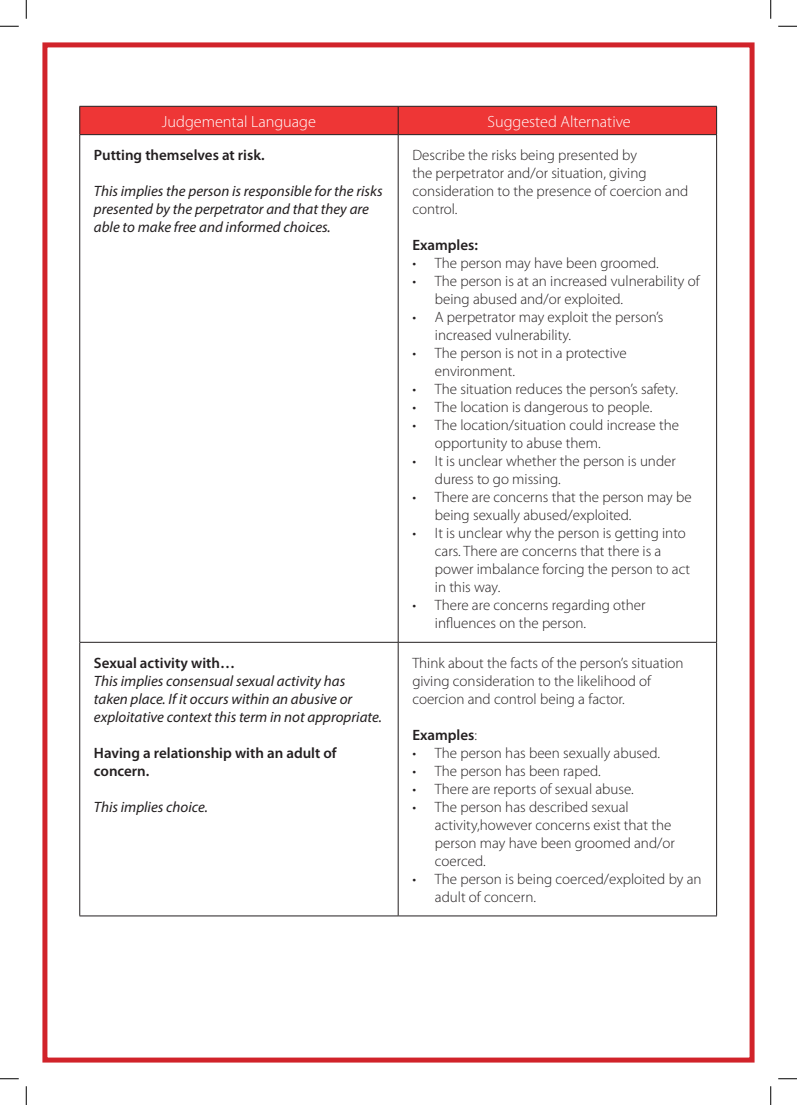
<style>
.page{position:relative;width:797px;height:1105px;background:#fff}
.page>*{position:absolute;margin:0;border:0;box-sizing:border-box;transform-origin:0 0}
.t1{font:300 16.25px "Myriad Pro";color:#fff}
.t2{font:300 15px/18px "Myriad Pro";color:#231f20}
.t3{font:italic 15px/18px "Myriad Pro";color:#231f20}
.t4{font:600 15px/18px "Myriad Pro";color:#231f20}
.s1{font-weight:300}
</style>
<div class="page">
<div style="left:42px;top:42px;width:712px;height:1020px;border:5px solid #d1232a"></div>
<div style="left:79px;top:106px;width:638px;height:28px;background:#ee3636"></div>
<hr style="left:79px;top:134px;width:319px;height:1px;background:#231f20">
<hr style="left:79px;top:135px;width:1px;height:507px;background:#231f20">
<hr style="left:398px;top:134px;width:319px;height:1px;background:#231f20">
<hr style="left:398px;top:135px;width:1px;height:507px;background:#231f20">
<hr style="left:716px;top:135px;width:1px;height:507px;background:#231f20">
<hr style="left:79px;top:642px;width:319px;height:1px;background:#231f20">
<hr style="left:79px;top:643px;width:1px;height:273px;background:#231f20">
<hr style="left:398px;top:642px;width:319px;height:1px;background:#231f20">
<hr style="left:398px;top:643px;width:1px;height:273px;background:#231f20">
<hr style="left:716px;top:643px;width:1px;height:273px;background:#231f20">
<hr style="left:79px;top:916px;width:319px;height:1px;background:#231f20">
<hr style="left:398px;top:916px;width:319px;height:1px;background:#231f20">
<svg style="left:0;top:25px;width:19px;height:2px"></svg>
<svg style="left:778px;top:25px;width:19px;height:2px"></svg>
<svg style="left:0;top:1078px;width:19px;height:1px"></svg>
<svg style="left:778px;top:1078px;width:19px;height:1px"></svg>
<svg style="left:25px;top:0;width:2px;height:19px"></svg>
<svg style="left:25px;top:1086px;width:2px;height:19px"></svg>
<svg style="left:770px;top:0;width:1px;height:19px"></svg>
<svg style="left:770px;top:1086px;width:1px;height:19px"></svg>
<p class="t1" style="left:162px;top:112px;width:156px">Judgemental Language</p>
<p class="t1" style="left:487px;top:112px;width:145px">Suggested Alternative</p>
<p class="t4" style="left:94px;top:146px;width:172px">Putting themselves at risk.</p>
<p class="t3" style="left:94px;top:182px;width:290px">This implies the person is responsible for the risks presented by the perpetrator and that they are able to make free and informed choices.</p>
<p class="t2" style="left:412px;top:146px;width:277px">Describe the risks being presented by<br>the perpetrator and/or situation, giving consideration to the presence of coercion and control.</p>
<p class="t4" style="left:412px;top:236px;width:67px">Examples:</p>
<p class="t2" style="left:412px;top:254px;width:248px">• The person may have been groomed.</p>
<p class="t2" style="left:435px;top:272px;width:266px;text-indent:-22px">• The person is at an increased vulnerability of being abused and/or exploited.</p>
<p class="t2" style="left:435px;top:308px;width:230px;text-indent:-22px">• A perpetrator may exploit the person’s increased vulnerability.</p>
<p class="t2" style="left:435px;top:344px;width:193px;text-indent:-22px">• The person is not in a protective environment.</p>
<p class="t2" style="left:412px;top:380px;width:267px">• The situation reduces the person’s safety.</p>
<p class="t2" style="left:412px;top:398px;width:241px">• The location is dangerous to people.</p>
<p class="t2" style="left:435px;top:416px;width:246px;text-indent:-22px">• The location/situation could increase the opportunity to abuse them.</p>
<p class="t2" style="left:435px;top:452px;width:242px;text-indent:-22px">• It is unclear whether the person is under duress to go missing.</p>
<p class="t2" style="left:435px;top:488px;width:258px;text-indent:-22px">• There are concerns that the person may be being sexually abused/exploited.</p>
<p class="t2" style="left:435px;top:524px;width:257px;text-indent:-22px">• It is unclear why the person is getting into cars. There are concerns that there is a power imbalance forcing the person to act in this way.</p>
<p class="t2" style="left:435px;top:596px;width:212px;text-indent:-22px">• There are concerns regarding other influences on the person.</p>
<p class="t4" style="left:94px;top:653px;width:143px">Sexual activity with…</p>
<p class="t3" style="left:94px;top:671px;width:289px">This implies consensual sexual activity has taken place. If it occurs within an abusive or exploitative context this term in not appropriate.</p>
<p class="t4" style="left:94px;top:743px;width:244px">Having a relationship with an adult of concern.</p>
<p class="t3" style="left:94px;top:797px;width:115px">This implies choice.</p>
<p class="t2" style="left:412px;top:654px;width:273px">Think about the facts of the person’s situation giving consideration to the likelihood of coercion and control being a factor.</p>
<p class="t4" style="left:412px;top:725px;width:66px">Examples<span class="s1">:</span></p>
<p class="t2" style="left:412px;top:744px;width:249px">• The person has been sexually abused.</p>
<p class="t2" style="left:412px;top:762px;width:190px">• The person has been raped.</p>
<p class="t2" style="left:412px;top:780px;width:223px">• There are reports of sexual abuse.</p>
<p class="t2" style="left:435px;top:798px;width:241px;text-indent:-22px">• The person has described sexual activity,however concerns exist that the person may have been groomed and/or coerced.</p>
<p class="t2" style="left:435px;top:870px;width:268px;text-indent:-22px">• The person is being coerced/exploited by an adult of concern.</p>
</div>
